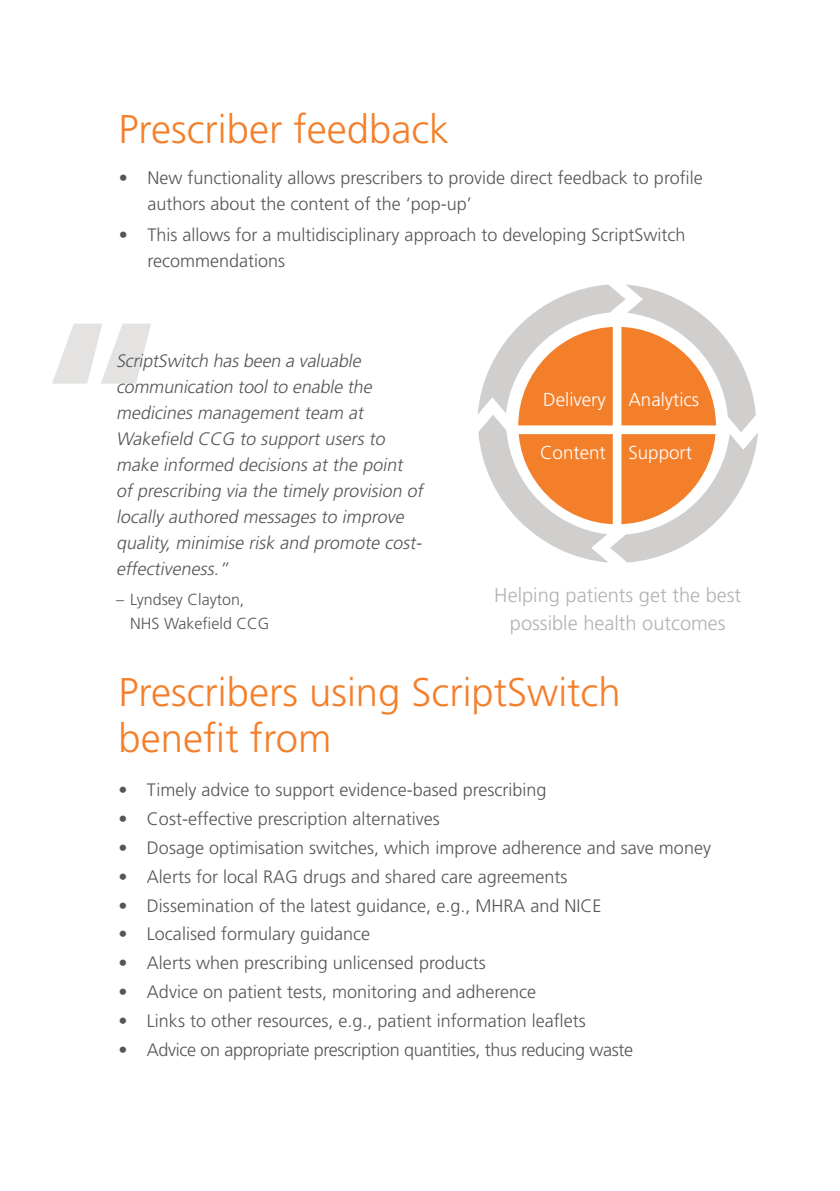
<style>
.page{position:relative;width:840px;height:1191px;background:#fff}
.page>*{position:absolute;margin:0;border:0;box-sizing:border-box;transform-origin:0 0}
.t1{font:300 40px/46px "Frutiger LT Std";color:#f47f2a}
.t2{font:300 20px/28px "Frutiger LT Std";color:#b2b2b1;text-align:center}
.t3{font:300 18.8px "Frutiger LT Std";color:#fff}
.t4{font:300 18px/26px "Frutiger LT Std";color:#555659}
.t5{font:italic 300 18px/26px "Frutiger LT Std";color:#555659}
.t6{font:300 18px "Frutiger LT Std";letter-spacing:-.02em;color:#555659}
.t7{font:300 16px/24px "Frutiger LT Std";color:#555659}
</style>
<div class="page">
<svg style="left:477px;top:284px;width:280px;height:278px"></svg>
<div style="left:518px;top:327px;width:197px;height:197px;background:#f47f2a;border-radius:50%"></div>
<div style="left:511px;top:425px;width:211px;height:9px;background:#fff"></div>
<div style="left:612px;top:324px;width:9px;height:211px;background:#fff"></div>
<svg style="left:52px;top:323px;width:99px;height:60px"></svg>
<p class="t1" style="left:118px;top:107px;width:332px">Prescriber feedback</p>
<p class="t4" style="left:147px;top:165px;width:556px;text-indent:-28px">• New functionality allows prescribers to provide direct feedback to profile authors about the content of the ‘pop-up’</p>
<p class="t4" style="left:147px;top:222px;width:539px;text-indent:-28px">• This allows for a multidisciplinary approach to developing ScriptSwitch recommendations</p>
<p class="t5" style="left:116px;top:348px;width:312px">ScriptSwitch hasbeen a valuable communication toolto enable the medicines management team at Wakefield CCG to support users to make informed decisions at the point of prescribing via the timely provision of locally authored messages to improve quality, minimise risk and promote cost&shy;effectiveness.”</p>
<p class="t7" style="left:130px;top:587px;width:140px;text-indent:-14px">– Lyndsey Clayton,<br>NHS Wakefield CCG</p>
<p class="t3" style="left:543px;top:389px;width:64px">Delivery</p>
<p class="t3" style="left:628px;top:389px;width:72px">Analytics</p>
<p class="t3" style="left:540px;top:442px;width:67px">Content</p>
<p class="t3" style="left:628px;top:442px;width:65px">Support</p>
<p class="t2" style="left:494px;top:581px;width:248px">Helping patients get the best possible health outcomes</p>
<p class="t1" style="left:118px;top:670px;width:503px">Prescribers using ScriptSwitch benefit from</p>
<p class="t4" style="left:118px;top:777px;width:429px">• Timely advice to support evidence-based prescribing</p>
<p class="t4" style="left:118px;top:806px;width:322px">• Cost-effective prescription alternatives</p>
<p class="t4" style="left:118px;top:835px;width:593px">• Dosage optimisation switches, which improve adherence and save money</p>
<p class="t4" style="left:118px;top:863px;width:450px">• Alerts for local RAG drugs and shared care agreements</p>
<p class="t4" style="left:118px;top:892px;width:484px">• Dissemination of the latest guidance, e.g., MHRA and NICE</p>
<p class="t4" style="left:118px;top:921px;width:253px">• Localised formulary guidance</p>
<p class="t4" style="left:118px;top:950px;width:368px">• Alerts when prescribing unlicensed products</p>
<p class="t4" style="left:118px;top:979px;width:419px">• Advice on patient tests, monitoring and adherence</p>
<p class="t4" style="left:118px;top:1008px;width:468px">• Links to other resources, e.g., patient information leaflets</p>
<p class="t6" style="left:118px;top:1039px;width:516px">• Advice on appropriate prescription quantities, thus reducing waste</p>
</div>
